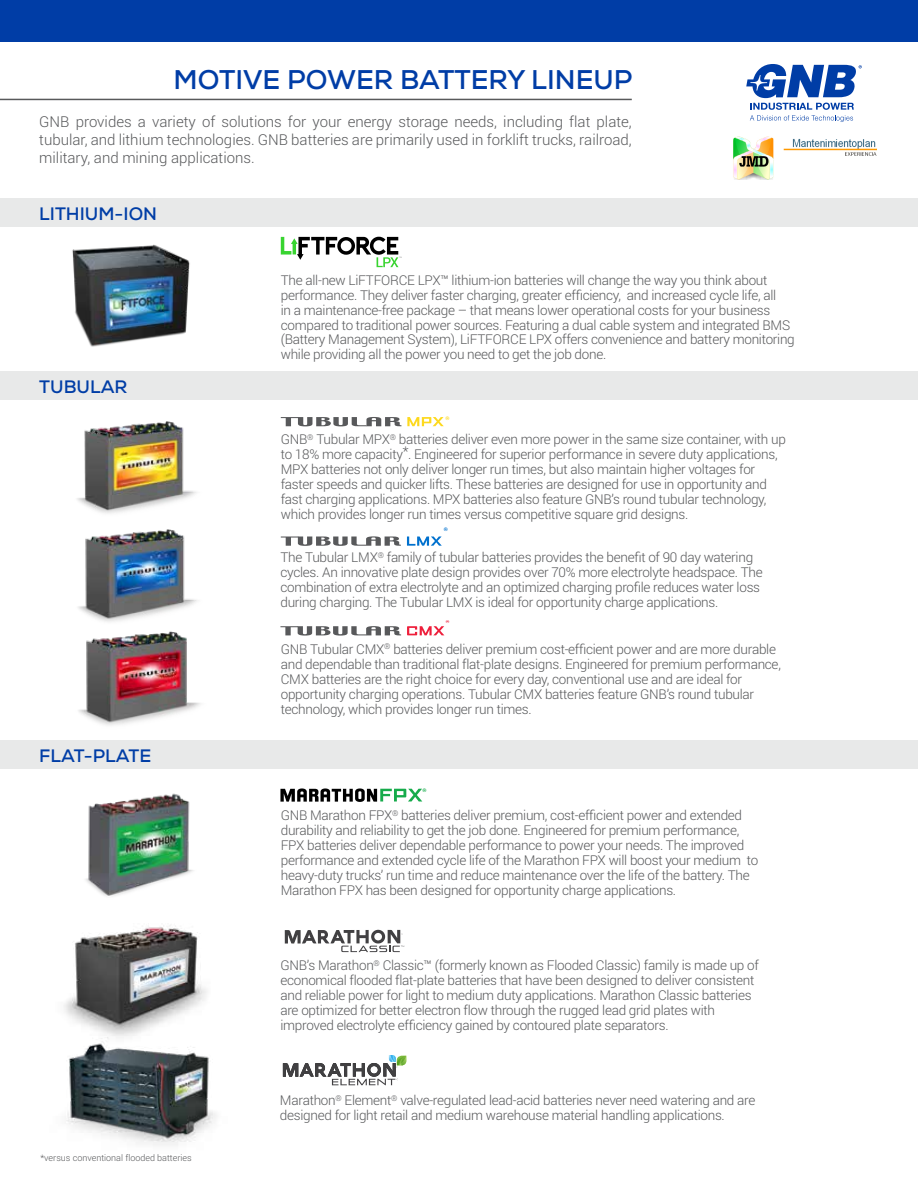
<style>
.page{position:relative;width:918px;height:1188px;background:#fff}
.page>*{position:absolute;margin:0;border:0;box-sizing:border-box;transform-origin:0 0}
.t1{font:700 27px "Nexa";color:#003da6}
.t2{font:700 18px "Nexa";color:#003da6}
.t3{font:300 15px/18px "Roboto";color:#58595b;text-align:justify}
.t4{font:300 13.5px/15px "Roboto";letter-spacing:-.02em;color:#58595b}
.t5{font:300 9px "Roboto";color:#58595b}
.t6{font:700 4.95px "Nexa";color:#16ab4b}
.t7{font:700 4.95px "Nexa";color:#fdd91e}
.t8{font:700 4.95px "Nexa";color:#0071ce}
.t9{font:700 3.9px "Nexa";color:#ee1f3b;scale:1.14 1}
</style>
<div class="page">
<img style="left:72px;top:244px;width:118px;height:103px">
<div style="left:0;top:0;width:918px;height:41px;background:#003da6"></div>
<svg style="left:746px;top:64px;width:116px;height:58px"></svg>
<hr style="left:0;top:99px;width:632px;height:1px;background:#58595b">
<svg style="left:407px;top:537px;width:35px;height:9px"></svg>
<svg style="left:281px;top:536px;width:120px;height:10px"></svg>
<svg style="left:280px;top:626px;width:121px;height:10px"></svg>
<svg style="left:407px;top:626px;width:37px;height:9px"></svg>
<svg style="left:283px;top:1055px;width:123px;height:30px"></svg>
<img style="left:66px;top:1085px;width:150px;height:60px">
<svg style="left:280px;top:788px;width:142px;height:14px"></svg>
<svg style="left:281px;top:417px;width:120px;height:9px"></svg>
<svg style="left:407px;top:417px;width:37px;height:9px"></svg>
<div style="left:0;top:198px;width:918px;height:28px;background:#e8e9e9"></div>
<div style="left:0;top:740px;width:918px;height:29px;background:#e8e9e9"></div>
<div style="left:0;top:372px;width:918px;height:28px;background:#e8e9e9"></div>
<svg style="left:281px;top:237px;width:121px;height:30px"></svg>
<img style="left:77px;top:421px;width:120px;height:93px">
<img style="left:78px;top:529px;width:119px;height:89px">
<img style="left:78px;top:618px;width:123px;height:108px">
<img style="left:85px;top:793px;width:108px;height:104px">
<img style="left:64px;top:925px;width:145px;height:160px">
<svg style="left:284px;top:929px;width:120px;height:23px"></svg>
<img style="left:733px;top:136px;width:144px;height:43px">
<h1 class="t1" style="left:174px;top:63px;width:460px">MOTIVE POWER BATTERY LINEUP</h1>
<p class="t3" style="left:39px;top:112px;width:594px">GNB provides a variety of solutions for your energy storage needs, including flat plate, tubular, and lithium technologies. GNB batteries are primarily used in forklift trucks, railroad, military, and mining applications.</p>
<h2 class="t2" style="left:39px;top:202px;width:119px">LITHIUM-ION</h2>
<h2 class="t2" style="left:39px;top:375px;width:90px">TUBULAR</h2>
<h2 class="t2" style="left:39px;top:744px;width:114px">FLAT-PLATE</h2>
<p class="t5" style="left:40px;top:1151px;width:153px">*versus conventional flooded batteries</p>
<p class="t4" style="left:281px;top:272px;width:516px">The all-new LiFTFORCE LPX™ lithium-ion batteries will change the way you think about performance. They deliver faster charging, greater efficiency, and increased cycle life, all<br>in a maintenance-free package – that means lower operational costs for your business compared to traditional power sources. Featuring a dual cable system and integrated BMS (Battery Management System), LiFTFORCE LPX offers convenience and battery monitoring while providing all the power you need to get the job done.</p>
<p class="t7" style="left:446px;top:415px;width:6px">®</p>
<p class="t4" style="left:281px;top:431px;width:507px">GNB<sup>®</sup> Tubular MPX<sup>®</sup> batteries deliver even more power in the same size container, with up to 18% more capacity*. Engineered for superior performance in severe duty applications, MPX batteries not only deliver longer run times, but also maintain higher voltages for faster speeds and quicker lifts. These batteries are designed for use in opportunity and fast charging applications. MPX batteries also feature GNB’s round tubular technology, which provides longer run times versus competitive square grid designs.</p>
<p class="t4" style="left:280px;top:549px;width:484px">The Tubular LMX<sup>®</sup> family of tubular batteries provides the benefit of 90 day watering cycles. An innovative plate design provides over 70% more electrolyte headspace. The combination of extra electrolyte and an optimized charging profile reduces water loss during charging. The Tubular LMX is ideal for opportunity charge applications.</p>
<p class="t4" style="left:281px;top:641px;width:502px">GNB Tubular CMX<sup>®</sup> batteries deliver premium cost-efficient power and are more durable and dependable than traditional flat-plate designs. Engineered for premium performance, CMX batteries are the right choice for every day, conventional use and are ideal for opportunity charging operations. Tubular CMX batteries feature GNB’s round tubular technology, which provides longer run times.</p>
<p class="t8" style="left:444px;top:526px;width:6px">®</p>
<p class="t9" style="left:446px;top:619px;width:5px">®</p>
<p class="t6" style="left:423px;top:787px;width:6px">®</p>
<p class="t4" style="left:281px;top:808px;width:479px">GNB Marathon FPX<sup>®</sup> batteries deliver premium, cost-efficient power and extended durability and reliability to get the job done. Engineered for premium performance, FPX batteries deliver dependable performance to power your needs. The improved performance and extended cycle life of the Marathon FPX will boost your medium to heavy-duty trucks’ run time and reduce maintenance over the life of the battery. The Marathon FPX has been designed for opportunity charge applications.</p>
<p class="t4" style="left:280px;top:958px;width:480px">GNB’s Marathon<sup>®</sup> Classic™ (formerly known as Flooded Classic) family is made up of economical flooded flat-plate batteries that have been designed to deliver consistent and reliable power for light to medium duty applications. Marathon Classic batteries are optimized for better electron flow through the rugged lead grid plates with improved electrolyte efficiency gained by contoured plate separators.</p>
<p class="t4" style="left:280px;top:1092px;width:477px">Marathon<sup>®</sup> Element<sup>®</sup> valve-regulated lead-acid batteries never need watering and are designed for light retail and medium warehouse material handling applications.</p>
</div>
